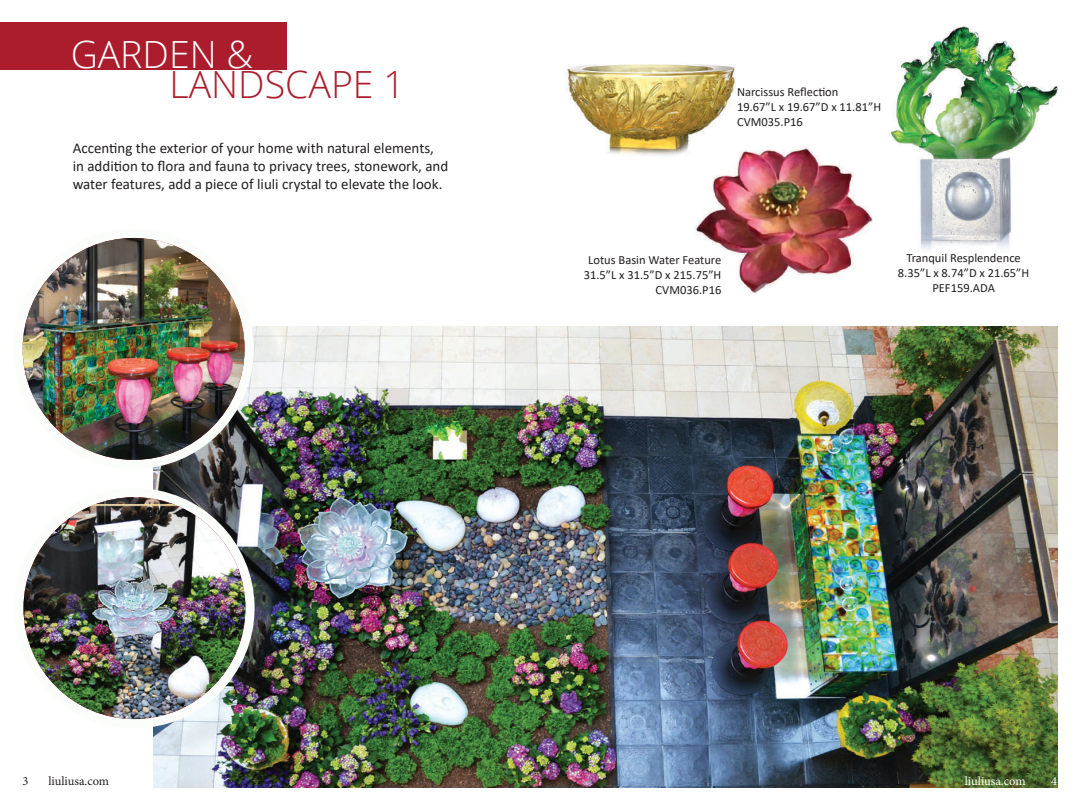
<style>
.page{position:relative;width:1080px;height:810px;background:#fff}
.page>*{position:absolute;margin:0;border:0;box-sizing:border-box;transform-origin:0 0}
.t1{font:300 37.5px "Open Sans";color:#ab1d2d}
.t2{font:300 37.5px "Open Sans";color:#fff}
.t3{font:15px/18px "Calibri";color:#231f20}
.t4{font:12.5px/15px "Calibri";color:#231f20;text-align:center}
.t5{font:12.5px "Minion Pro";color:#fff}
.t6{font:12.5px "Minion Pro";color:#231f20}
</style>
<div class="page">
<img style="left:889px;top:26px;width:169px;height:224px">
<img style="left:566px;top:64px;width:170px;height:91px">
<img style="left:154px;top:327px;width:903px;height:461px">
<div style="left:0;top:22px;width:286px;height:47px;background:#ab1d2d"></div>
<div style="left:14px;top:229px;width:240px;height:240px;background:#fbfdfa;border-radius:50%"></div>
<img style="left:23px;top:238px;width:222px;height:222px;border-radius:111px">
<div style="left:14px;top:488px;width:241px;height:240px;background:#fbfdfa;border-radius:50%"></div>
<img style="left:24px;top:497px;width:221px;height:222px;border-radius:111px">
<img style="left:694px;top:141px;width:179px;height:154px">
<h1 class="t2" style="left:71px;top:28px;width:184px">GARDEN &amp;</h1>
<h1 class="t1" style="left:170px;top:59px;width:237px">LANDSCAPE 1</h1>
<p class="t3" style="left:73px;top:139px;width:377px">Accenting the exterior of your home with natural elements, in addition to flora and fauna to privacy trees, stonework, and water features, add a piece of liuli crystal to elevate the look.</p>
<p class="t4" style="left:737px;top:84px;width:146px;text-align:left">Narcissus Reflection<br>19.67”L x 19.67”D x 11.81”H<br>CVM035.P16</p>
<p class="t4" style="left:584px;top:252px;width:139px;text-align:right">Lotus Basin Water Feature<br>31.5”L x 31.5”D x 215.75”H<br>CVM036.P16</p>
<p class="t4" style="left:898px;top:250px;width:133px">Tranquil Resplendence<br>8.35”L x 8.74”D x 21.65”H<br>PEF159.ADA</p>
<p class="t6" style="left:22px;top:773px;width:7px">3</p>
<p class="t6" style="left:48px;top:773px;width:62px">liuliusa.com</p>
<p class="t5" style="left:965px;top:773px;width:62px">liuliusa.com</p>
<p class="t5" style="left:1051px;top:773px;width:7px">4</p>
</div>
